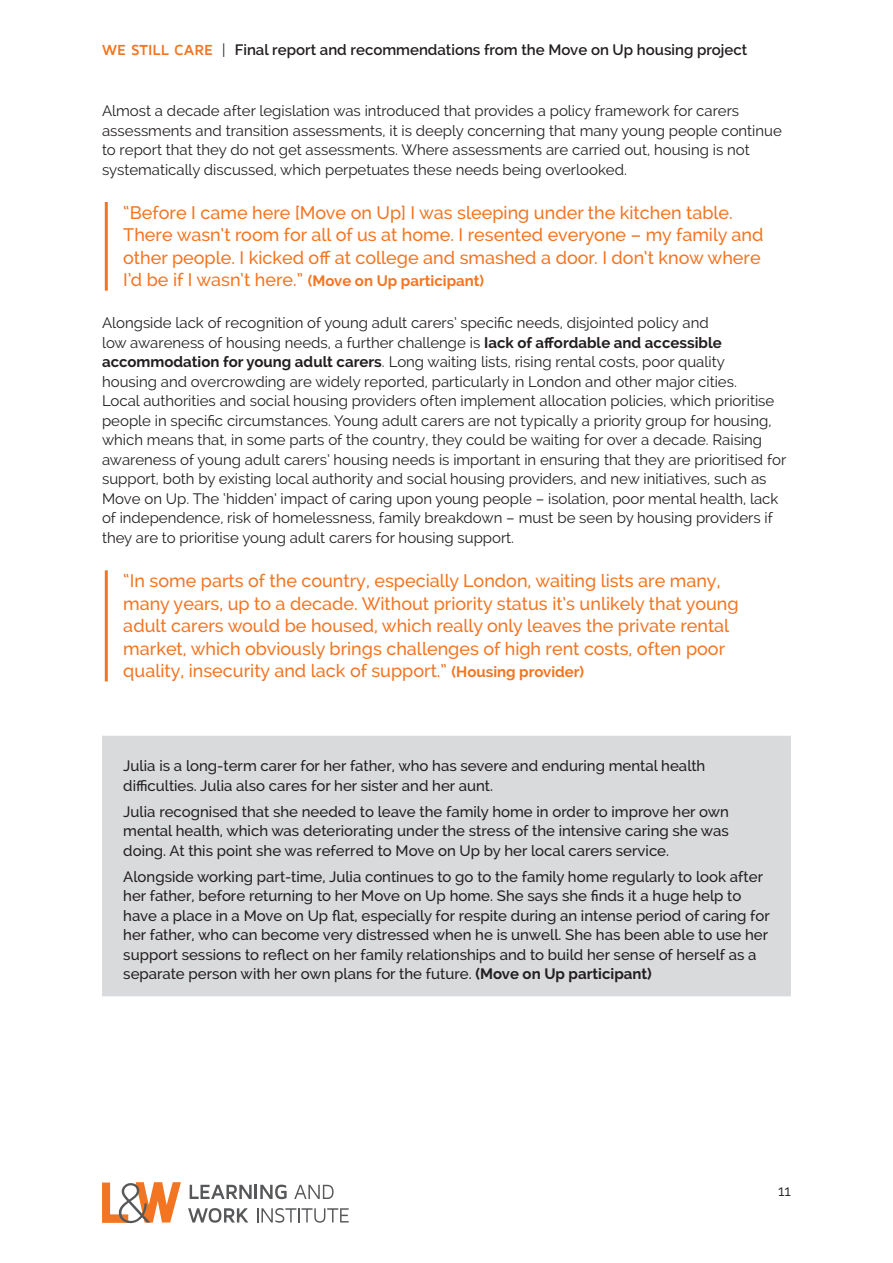
<style>
.page{position:relative;width:893px;height:1263px;background:#fff}
.page>*{position:absolute;margin:0;border:0;box-sizing:border-box;transform-origin:0 0}
.t1{font:500 18px/22.5px "Raleway";color:#f47521}
.body{font:15px/19.5px "Raleway";color:#231f20}
.body-2{font:500 15px/19.5px "Raleway";color:#231f20}
.t2{font:600 15px "Raleway";color:#231f20}
.t3{font:700 15px "Raleway";color:#f47521}
.s1{font-family:"Maven Pro";font-weight:700;color:#f47521}
.s2{font-weight:400}
.s3{font-weight:500;font-size:18px}
.s4{font-family:"Arial";font-weight:700}
.s5{font-weight:700}
.s6{font-weight:700;font-size:15px}
</style>
<div class="page">
<svg style="left:190px;top:1184px;width:97px;height:15px"></svg>
<svg style="left:294px;top:1185px;width:40px;height:14px"></svg>
<svg style="left:188px;top:1208px;width:60px;height:15px"></svg>
<svg style="left:257px;top:1208px;width:92px;height:15px"></svg>
<svg style="left:102px;top:1182px;width:79px;height:41px"></svg>
<hr style="left:105px;top:202px;width:3px;height:89px;background:#f47521">
<hr style="left:105px;top:570px;width:3px;height:111px;background:#f47521">
<div style="left:102px;top:736px;width:689px;height:260px;background:#d9dadc"></div>
<p class="t2" style="left:102px;top:41px;width:647px"><span class="s1">WE STILL CARE</span> <span class="s2">|</span> Final report and recommendations from the Move on Up housing project</p>
<p class="body" style="left:102px;top:101px;width:681px">Almost a decade after legislation was introduced that provides a policy framework for carers assessments and transition assessments, it is deeply concerning that many young people continue to report that they do not get assessments. Where assessments are carried out, housing is not systematically discussed, which perpetuates these needs being overlooked.</p>
<p class="t1" style="left:123px;top:201px;width:642px">“Before I came here [Move on Up] I was sleeping under the kitchen table.<br>There wasn’t room for all of us at home. I resented everyone – my family and other people. I kicked off at college and smashed a door. I don’t know where</p>
<p class="t3" style="left:123px;top:273px;width:362px"><span class="s3">I’d be if I wasn’t here.”</span> (Move on Up participant)</p>
<p class="body" style="left:102px;top:313px;width:686px">Alongside lack of recognition of young adult carers’ specific needs, disjointed policy and<br>low awareness of housing needs, a further challenge is <span class="s4">l</span><span class="s5">ack of affordable and accessible accommodation for young adult carers</span>. Long waiting lists, rising rental costs, poor quality<br>housing and overcrowding are widely reported, particularly in London and other major cities.<br>Local authorities and social housing providers often implement allocation policies, which prioritise people in specific circumstances. Young adult carers are not typically a priority group for housing, which means that, in some parts of the country, they could be waiting for over a decade. Raising awareness of young adult carers’ housing needs is important in ensuring that they are prioritised for support, both by existing local authority and social housing providers, and new initiatives, such as Move on Up. The ‘hidden’ impact of caring upon young people – isolation, poor mental health, lack of independence, risk of homelessness, family breakdown – must be seen by housing providers if they are to prioritise young adult carers for housing support.</p>
<p class="t1" style="left:123px;top:570px;width:617px">“In some parts of the country, especially London, waiting lists are many, many years, up to a decade. Without priority status it’s unlikely that young adult carers would be housed, which really only leaves the private rental market, which obviously brings challenges of high rent costs, often poor quality, insecurity and lack of support.” <span class="s6">(Housing provider)</span></p>
<p class="body-2" style="left:123px;top:756px;width:584px">Julia is a long-term carer for her father, who has severe and enduring mental health difficulties. Julia also cares for her sister and her aunt.</p>
<p class="body-2" style="left:123px;top:802px;width:607px;text-align:justify">Julia recognised that she needed to leave the family home in order to improve her own mental health, which was deteriorating under the stress of the intensive caring she was doing. At this point she was referred to Move on Up by her local carers service.</p>
<p class="body-2" style="left:123px;top:867px;width:648px">Alongside working part-time, Julia continues to go to the family home regularly to look after her father, before returning to her Move on Up home. She says she finds it a huge help to have a place in a Move on Up flat, especially for respite during an intense period of caring for her father, who can become very distressed when he is unwell. She has been able to use her support sessions to reflect on her family relationships and to build her sense of herself as a separate person with her own plans for the future. <span class="s5">(Move on Up participant)</span></p>
<p class="body" style="left:778px;top:1181px;width:14px">11</p>
</div>
